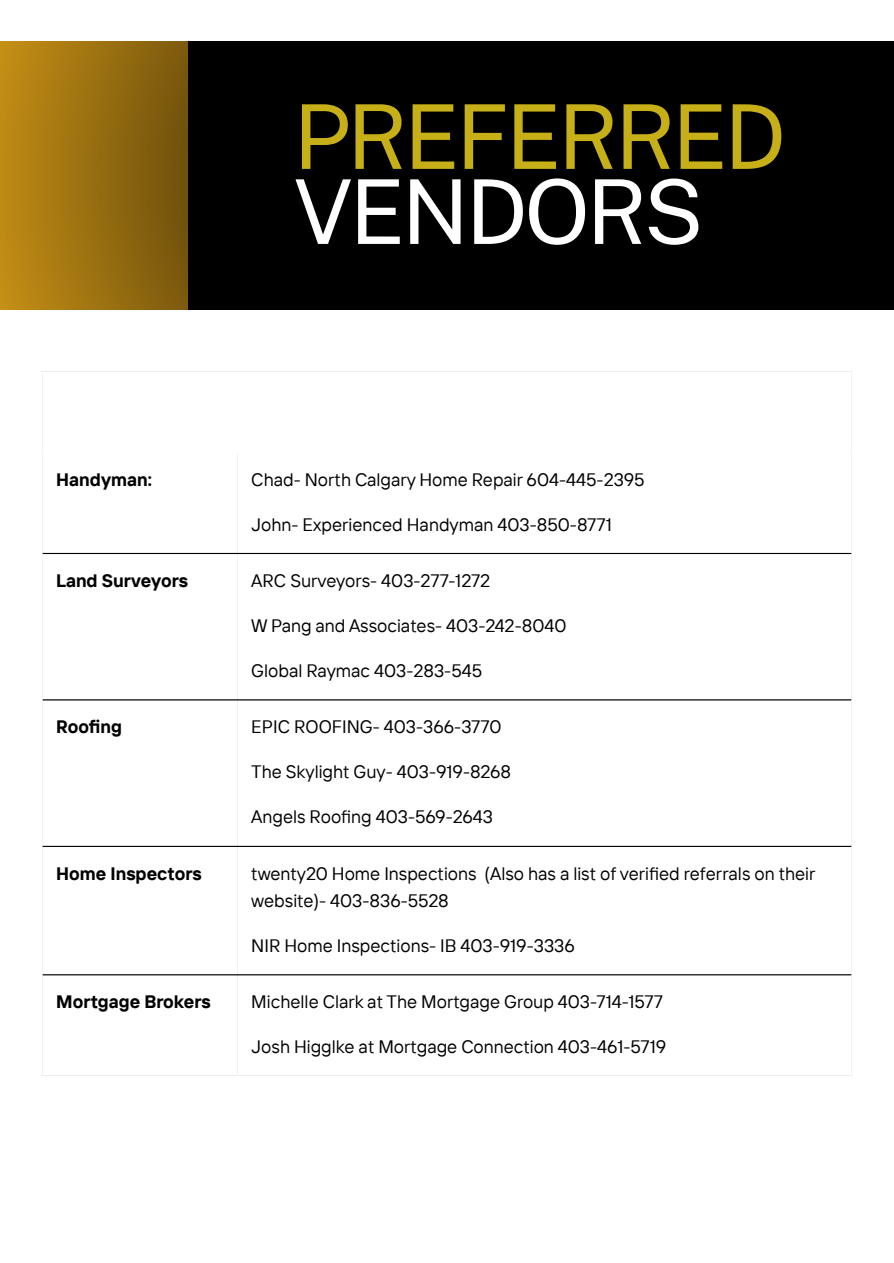
<style>
.page{position:relative;width:894px;height:1263px;background:#fff}
.page>*{position:absolute;margin:0;border:0;box-sizing:border-box;transform-origin:0 0}
.t1{font:89.25px "Public Sans";letter-spacing:-.04em;color:#c6af17}
.t2{font:89.25px "Public Sans";letter-spacing:-.04em;color:#fff}
.t3{font:18px/27px "TT Interphases";color:#000}
.t4{font:700 18px "TT Interphases";color:#000}
</style>
<div class="page">
<svg style="left:0;top:42px;width:188px;height:267px"></svg>
<div style="left:188px;top:42px;width:705px;height:267px;background:#000"></div>
<hr style="left:43px;top:553px;width:807px;height:1px;background:#000">
<hr style="left:43px;top:699px;width:807px;height:1px;background:#000">
<hr style="left:43px;top:846px;width:807px;height:1px;background:#000">
<hr style="left:43px;top:974px;width:807px;height:1px;background:#000">
<p class="t1" style="left:293px;top:84px;width:494px">PREFERRED</p>
<p class="t2" style="left:293px;top:159px;width:411px">VENDORS</p>
<p class="t4" style="left:56px;top:468px;width:97px">Handyman:</p>
<p class="t3" style="left:251px;top:465px;width:395px">Chad- North Calgary Home Repair 604-445-2395</p>
<p class="t3" style="left:251px;top:510px;width:362px">John- Experienced Handyman 403-850-8771</p>
<p class="t4" style="left:56px;top:569px;width:133px">Land Surveyors</p>
<p class="t3" style="left:251px;top:566px;width:240px">ARC Surveyors- 403-277-1272</p>
<p class="t3" style="left:251px;top:611px;width:317px">W Pang and Associates- 403-242-8040</p>
<p class="t3" style="left:251px;top:656px;width:232px">Global Raymac 403-283-545</p>
<p class="t4" style="left:56px;top:715px;width:67px">Roofi ng</p>
<p class="t3" style="left:251px;top:713px;width:252px">EPIC ROOFING- 403-366-3770</p>
<p class="t3" style="left:251px;top:758px;width:261px">The Skylight Guy- 403-919-8268</p>
<p class="t3" style="left:251px;top:803px;width:243px">Angels Roofi ng 403-569-2643</p>
<p class="t4" style="left:56px;top:862px;width:147px">Home Inspectors</p>
<p class="t3" style="left:251px;top:859px;width:565px">twenty20 Home Inspections (Also has a list of verified referrals on their website)- 403-836-5528</p>
<p class="t3" style="left:251px;top:931px;width:325px">NIR Home Inspections- IB 403-919-3336</p>
<p class="t4" style="left:56px;top:990px;width:156px">Mortgage Brokers</p>
<p class="t3" style="left:251px;top:988px;width:413px">Michelle Clark at The Mortgage Group 403-714-1577</p>
<p class="t3" style="left:251px;top:1033px;width:416px">Josh Higglke at Mortgage Connection 403-461-5719</p>
</div>
